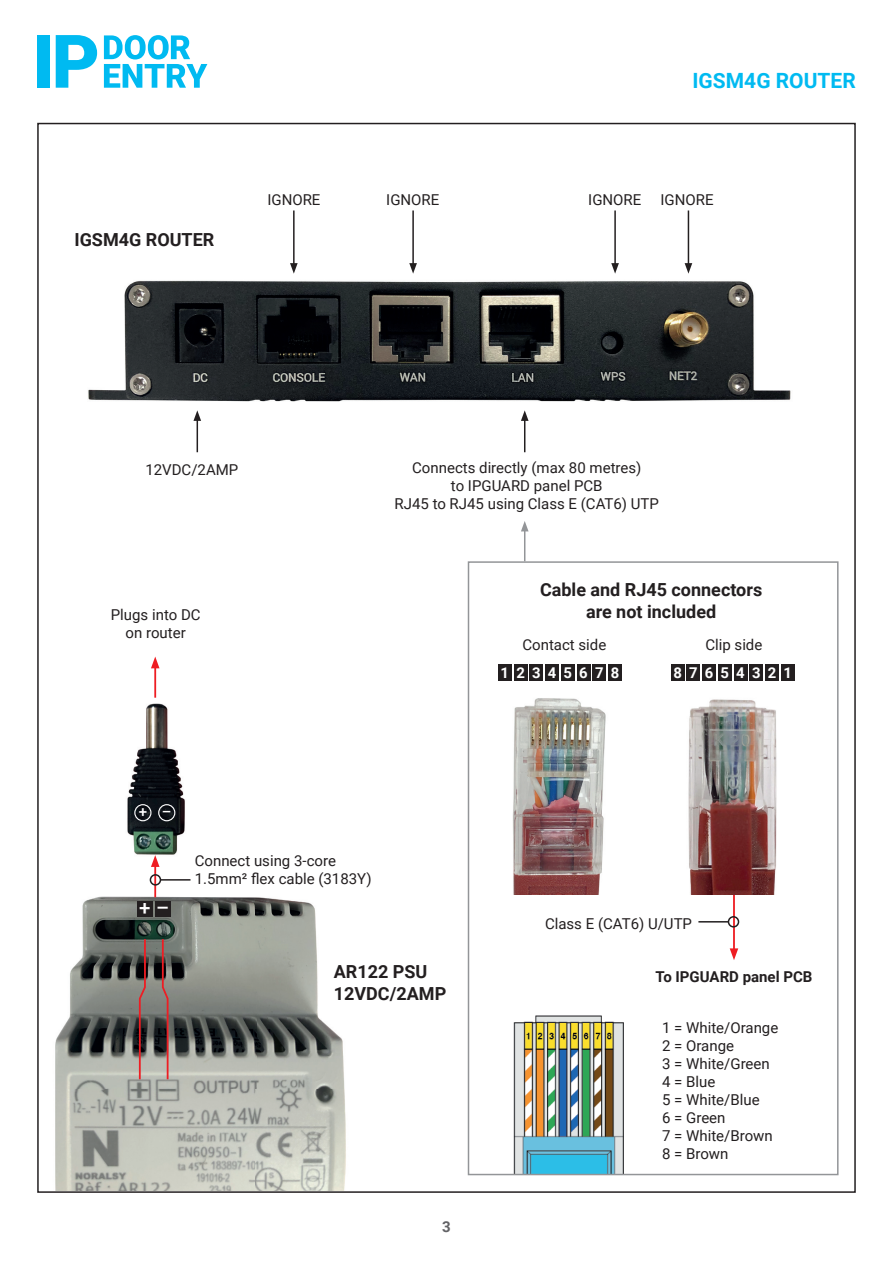
<style>
.page{position:relative;width:893px;height:1263px;background:#fff}
.page>*{position:absolute;margin:0;border:0;box-sizing:border-box;transform-origin:0 0}
.t1{font:700 21px "Roboto";color:#00baf1}
.t2{font:500 20.4px "Roboto";color:#fff}
.t3{font:700 18px/21.6px "Roboto";color:#231f20}
.t4{font:15px/18px "Roboto";color:#231f20;text-align:center}
.t5{font:700 15px "Roboto";color:#231f20}
.t6{font:500 15px "Roboto";color:#fff}
.t7{font:700 15px "Roboto";color:#636366}
.t8{font:700 14.85px "Roboto";letter-spacing:.485em;color:#fff}
</style>
<div class="page">
<div style="left:37px;top:35px;width:13px;height:53px;background:#00baf1"></div>
<svg style="left:56px;top:35px;width:41px;height:53px"></svg>
<svg style="left:104px;top:35px;width:103px;height:53px"></svg>
<img style="left:88px;top:280px;width:703px;height:122px">
<hr style="left:197px;top:419px;width:1px;height:33px;background:#231f20">
<svg style="left:193px;top:410px;width:8px;height:11px"></svg>
<hr style="left:524px;top:419px;width:1px;height:33px;background:#231f20">
<svg style="left:521px;top:410px;width:8px;height:11px"></svg>
<hr style="left:293px;top:210px;width:2px;height:55px;background:#231f20">
<svg style="left:290px;top:263px;width:8px;height:11px"></svg>
<hr style="left:412px;top:210px;width:2px;height:55px;background:#231f20">
<svg style="left:409px;top:263px;width:8px;height:11px"></svg>
<hr style="left:614px;top:210px;width:2px;height:55px;background:#231f20">
<svg style="left:611px;top:263px;width:8px;height:11px"></svg>
<hr style="left:688px;top:210px;width:1px;height:55px;background:#231f20">
<svg style="left:685px;top:263px;width:7px;height:11px"></svg>
<img style="left:55px;top:687px;width:291px;height:504px">
<div style="left:134px;top:804px;width:17px;height:17px;border:1px solid #fff;border-radius:50%"></div>
<div style="left:158px;top:804px;width:17px;height:17px;border:1px solid #fff;border-radius:50%"></div>
<div style="left:137px;top:901px;width:16px;height:16px;background:#231f20"></div>
<div style="left:155px;top:901px;width:15px;height:16px;background:#231f20"></div>
<svg style="left:138px;top:937px;width:9px;height:144px"></svg>
<svg style="left:161px;top:937px;width:8px;height:144px"></svg>
<hr style="left:154px;top:665px;width:2px;height:33px;background:#ee1d23">
<svg style="left:151px;top:656px;width:9px;height:12px"></svg>
<hr style="left:733px;top:877px;width:2px;height:74px;background:#ee1d23">
<svg style="left:730px;top:948px;width:8px;height:12px"></svg>
<hr style="left:154px;top:864px;width:2px;height:33px;background:#ee1d23">
<svg style="left:151px;top:855px;width:9px;height:12px"></svg>
<div style="left:150px;top:874px;width:11px;height:12px;border:2px solid #231f20;border-radius:50%"></div>
<hr style="left:161px;top:879px;width:29px;height:2px;background:#231f20">
<img style="left:688px;top:699px;width:89px;height:196px">
<img style="left:512px;top:698px;width:94px;height:197px">
<div style="left:498px;top:664px;width:14px;height:16px;background:#231f20"></div>
<div style="left:671px;top:664px;width:13px;height:16px;background:#231f20"></div>
<div style="left:514px;top:664px;width:13px;height:16px;background:#231f20"></div>
<div style="left:687px;top:664px;width:13px;height:16px;background:#231f20"></div>
<div style="left:530px;top:664px;width:13px;height:16px;background:#231f20"></div>
<div style="left:702px;top:664px;width:14px;height:16px;background:#231f20"></div>
<div style="left:545px;top:664px;width:14px;height:16px;background:#231f20"></div>
<div style="left:718px;top:664px;width:13px;height:16px;background:#231f20"></div>
<div style="left:561px;top:664px;width:13px;height:16px;background:#231f20"></div>
<div style="left:734px;top:664px;width:13px;height:16px;background:#231f20"></div>
<div style="left:577px;top:664px;width:13px;height:16px;background:#231f20"></div>
<div style="left:750px;top:664px;width:13px;height:16px;background:#231f20"></div>
<div style="left:593px;top:664px;width:13px;height:16px;background:#231f20"></div>
<div style="left:765px;top:664px;width:14px;height:16px;background:#231f20"></div>
<div style="left:608px;top:664px;width:14px;height:16px;background:#231f20"></div>
<div style="left:781px;top:664px;width:13px;height:16px;background:#231f20"></div>
<img style="left:513px;top:1015px;width:111px;height:157px">
<div style="left:728px;top:916px;width:11px;height:11px;border:2px solid #231f20;border-radius:50%"></div>
<hr style="left:698px;top:921px;width:30px;height:1px;background:#231f20">
<div style="left:468px;top:561px;width:370px;height:614px;border:2px solid #939598"></div>
<hr style="left:524px;top:529px;width:1px;height:32px;background:#939598">
<svg style="left:521px;top:521px;width:8px;height:10px"></svg>
<h1 class="t1" style="left:692px;top:66px;width:165px">IGSM4G ROUTER</h1>
<p class="t3" style="left:74px;top:228px;width:141px">IGSM4G ROUTER</p>
<p class="t4" style="left:267px;top:190px;width:55px">IGNORE</p>
<p class="t4" style="left:386px;top:190px;width:55px">IGNORE</p>
<p class="t4" style="left:588px;top:190px;width:55px">IGNORE</p>
<p class="t4" style="left:660px;top:190px;width:55px">IGNORE</p>
<p class="t4" style="left:145px;top:460px;width:94px">12VDC/2AMP</p>
<p class="t4" style="left:111px;top:605px;width:91px">Plugs into DC on router</p>
<p class="t6" style="left:139px;top:801px;width:34px">+ –</p>
<p class="t4" style="left:395px;top:458px;width:266px">Connects directly (max 80 metres)<br>to IPGUARD panel PCB<br>RJ45 to RJ45 using Class E (CAT6) UTP</p>
<p class="t3" style="left:540px;top:578px;width:224px;text-align:center">Cable and RJ45 connectors are not included</p>
<p class="t4" style="left:522px;top:635px;width:85px">Contact side</p>
<p class="t4" style="left:705px;top:635px;width:58px">Clip side</p>
<p class="t8" style="left:501px;top:662px;width:120px">12345678</p>
<p class="t8" style="left:673px;top:662px;width:120px">87654321</p>
<h2 class="t2" style="left:139px;top:894px;width:32px">+ –</h2>
<p class="t4" style="left:195px;top:851px;width:178px;text-align:left">Connect using 3-core<br>1.5mm² flex cable (3183Y)</p>
<p class="t3" style="left:334px;top:960px;width:114px">AR122 PSU<br>12VDC/2AMP</p>
<p class="t7" style="left:442px;top:1216px;width:10px">3</p>
<p class="t4" style="left:545px;top:914px;width:149px">Class E (CAT6) U/UTP</p>
<p class="t5" style="left:656px;top:966px;width:158px">To IPGUARD panel PCB</p>
<p class="t4" style="left:662px;top:1018px;width:118px;text-align:left">1 = White/Orange<br>2 = Orange<br>3 = White/Green<br>4 = Blue<br>5 = White/Blue<br>6 = Green<br>7 = White/Brown<br>8 = Brown</p>
</div>
